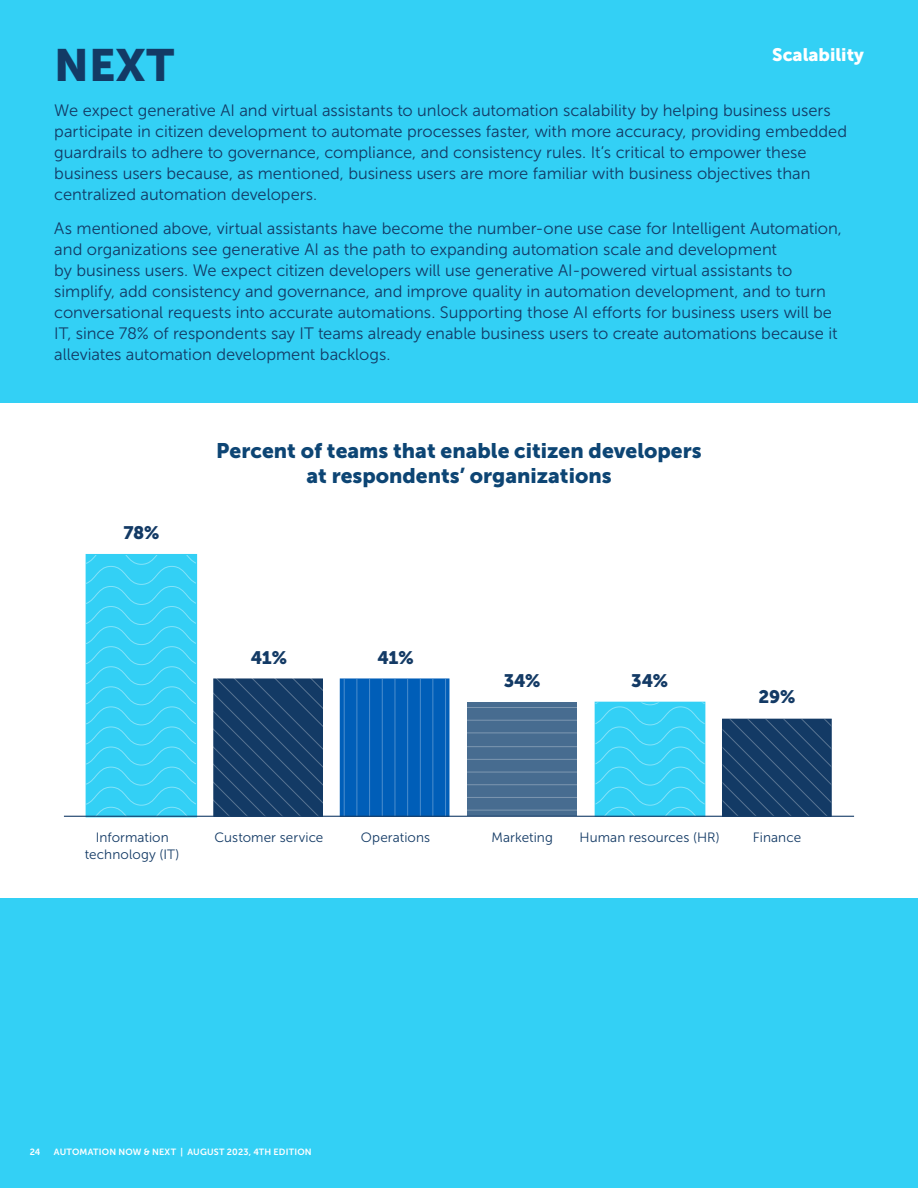
<style>
.page{position:relative;width:918px;height:1188px;background:#fff}
.page>*{position:absolute;margin:0;border:0;box-sizing:border-box;transform-origin:0 0}
.t1{font:45px "Museo Sans 900";color:#133a65}
.t2{font:21px/25.2px "Museo Sans 900";color:#0d4574;text-align:center}
.t3{font:18px "Museo Sans 900";letter-spacing:-.01em;color:#133a65}
.t4{font:18px "Museo Sans 900";color:#fff}
.t5{font:16.5px/21px "Museo Sans 300";color:#133a65}
.t6{font:13.5px/16.5px "Museo Sans 300";letter-spacing:.005em;color:#133a65;text-align:center}
.t7{font:9px "Museo Sans 700";letter-spacing:.02em;color:#fff}
</style>
<div class="page">
<div style="left:0;top:0;width:918px;height:402px;background:#33d0f5"></div>
<div style="left:0;top:899px;width:918px;height:289px;background:#33d0f5"></div>
<div style="left:467px;top:702px;width:109px;height:114px;background:#476c90"></div>
<div style="left:340px;top:679px;width:109px;height:137px;background:#005eb8"></div>
<div style="left:340px;top:679px;width:109px;height:138px;border:1px solid #005eb8"></div>
<div style="left:86px;top:554px;width:111px;height:263px;border:2px solid #33d0f5"></div>
<svg style="left:87px;top:555px;width:109px;height:261px;background:#37d0f5"></svg>
<svg style="left:595px;top:702px;width:110px;height:114px;background:#37d0f4"></svg>
<svg style="left:214px;top:679px;width:108px;height:137px;background:#183e68"></svg>
<svg style="left:723px;top:719px;width:108px;height:97px;background:#183e68"></svg>
<hr style="left:344px;top:679px;width:1px;height:137px;background:#fff">
<hr style="left:357px;top:679px;width:1px;height:137px;background:#fff">
<hr style="left:369px;top:679px;width:1px;height:137px;background:#fff">
<hr style="left:382px;top:679px;width:1px;height:137px;background:#fff">
<hr style="left:395px;top:679px;width:1px;height:137px;background:#fff">
<hr style="left:407px;top:679px;width:1px;height:137px;background:#fff">
<hr style="left:420px;top:679px;width:1px;height:137px;background:#fff">
<hr style="left:433px;top:679px;width:1px;height:137px;background:#fff">
<hr style="left:445px;top:679px;width:1px;height:137px;background:#fff">
<hr style="left:467px;top:746px;width:109px;height:1px;background:#fff">
<hr style="left:467px;top:759px;width:109px;height:1px;background:#fff">
<hr style="left:467px;top:772px;width:109px;height:1px;background:#fff">
<hr style="left:467px;top:784px;width:109px;height:1px;background:#fff">
<hr style="left:467px;top:797px;width:109px;height:1px;background:#fff">
<hr style="left:467px;top:810px;width:109px;height:1px;background:#fff">
<hr style="left:467px;top:707px;width:109px;height:1px;background:#fff">
<hr style="left:467px;top:720px;width:109px;height:1px;background:#fff">
<hr style="left:467px;top:733px;width:109px;height:1px;background:#fff">
<hr style="left:64px;top:816px;width:790px;height:1px;background:#173d68">
<p class="t4" style="left:772px;top:44px;width:93px">Scalability</p>
<h1 class="t1" style="left:54px;top:40px;width:121px">NEXT</h1>
<p class="t5" style="left:54px;top:99px;width:794px">We expect generative AI and virtual assistants to unlock automation scalability by helping business users participate in citizen development to automate processes faster, with more accuracy, providing embedded guardrails to adhere to governance, compliance, and consistency rules. It’s critical to empower these business users because, as mentioned, business users are more familiar with business objectives than centralized automation developers.</p>
<p class="t5" style="left:54px;top:218px;width:789px">As mentioned above, virtual assistants have become the number-one use case for Intelligent Automation, and organizations see generative AI as the path to expanding automation scale and development<br>by business users. We expect citizen developers will use generative AI-powered virtual assistants to simplify, add consistency and governance, and improve quality in automation development, and to turn conversational requests into accurate automations. Supporting those AI efforts for business users will be IT, since 78% of respondents say IT teams already enable business users to create automations because it alleviates automation development backlogs.</p>
<p class="t3" style="left:123px;top:523px;width:38px">78%</p>
<p class="t2" style="left:216px;top:438px;width:487px">Percent of teams that enable citizen developers at respondents’ organizations</p>
<p class="t3" style="left:251px;top:647px;width:38px">41%</p>
<p class="t3" style="left:377px;top:647px;width:38px">41%</p>
<p class="t3" style="left:504px;top:671px;width:38px">34%</p>
<p class="t3" style="left:631px;top:671px;width:38px">34%</p>
<p class="t3" style="left:759px;top:686px;width:39px">29%</p>
<p class="t6" style="left:85px;top:829px;width:96px">Information technology (IT)</p>
<p class="t6" style="left:214px;top:829px;width:110px">Customer service</p>
<p class="t6" style="left:361px;top:829px;width:71px">Operations</p>
<p class="t6" style="left:491px;top:829px;width:63px">Marketing</p>
<p class="t6" style="left:579px;top:829px;width:142px">Human resources (HR)</p>
<p class="t6" style="left:753px;top:829px;width:50px">Finance</p>
<p class="t7" style="left:30px;top:1147px;width:12px">24</p>
<p class="t7" style="left:54px;top:1147px;width:259px">AUTOMATION NOW &amp; NEXT | AUGUST 2023, 4TH EDITION</p>
</div>
